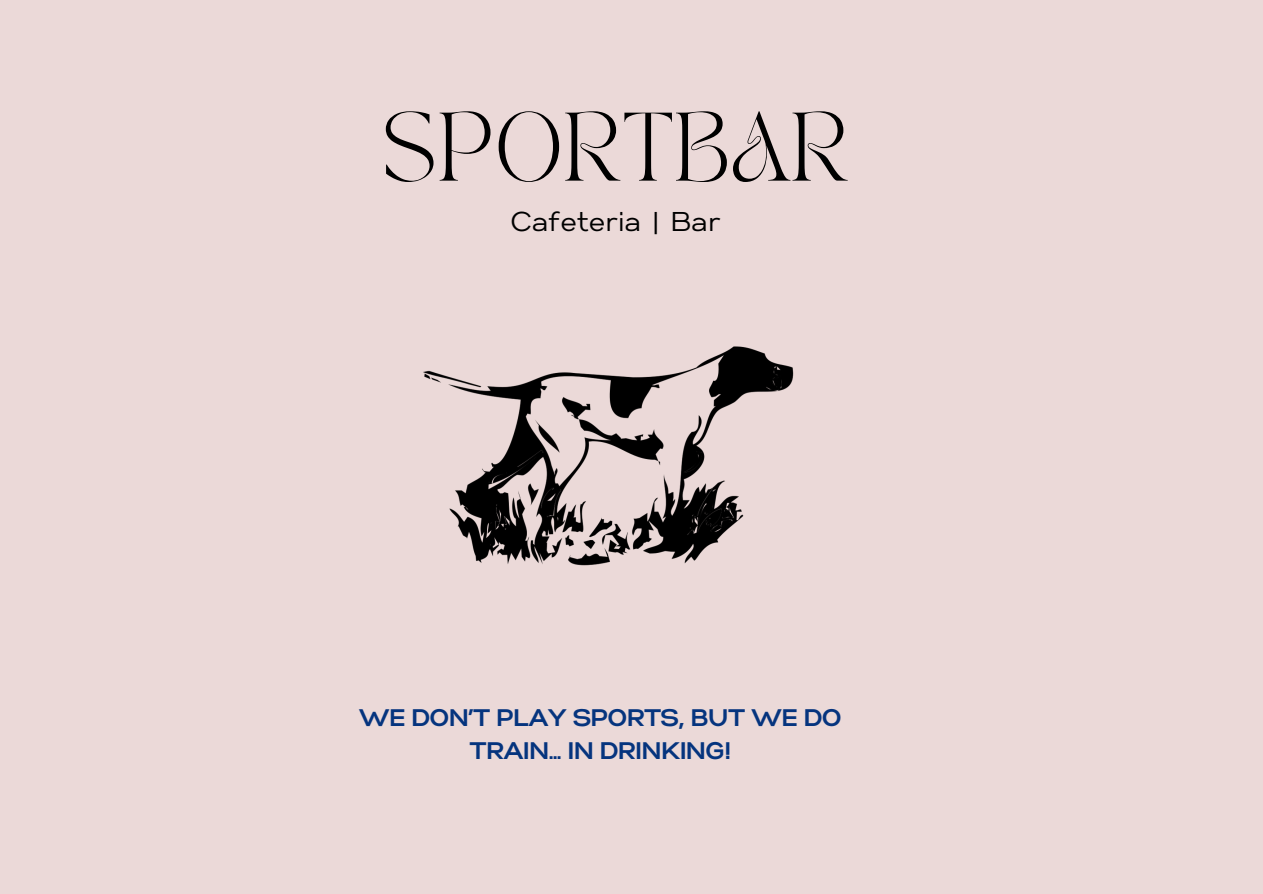
<style>
.page{position:relative;width:1263px;height:894px;background:#fff}
.page>*{position:absolute;margin:0;border:0;box-sizing:border-box;transform-origin:0 0}
.t1{font:67.95px "TAN PEARL Regular";color:#000}
.t2{font:27.15px "Gabriel Sans";color:#000}
.t3{font:700 23.85px/33.2px "Gabriel Sans";color:#05347e;text-align:center}
</style>
<div class="page">
<div style="left:0;top:0;width:1263px;height:893px;background:#ebd9d8"></div>
<img style="left:423px;top:346px;width:371px;height:220px">
<h1 class="t1" style="left:382px;top:111px;width:469px">SPORTBAR</h1>
<p class="t2" style="left:511px;top:209px;width:212px">Cafeteria | Bar</p>
<h2 class="t3" style="left:360px;top:701px;width:483px">WE DON’T PLAY SPORTS, BUT WE DO<br>TRAIN… IN DRINKING!</h2>
</div>
